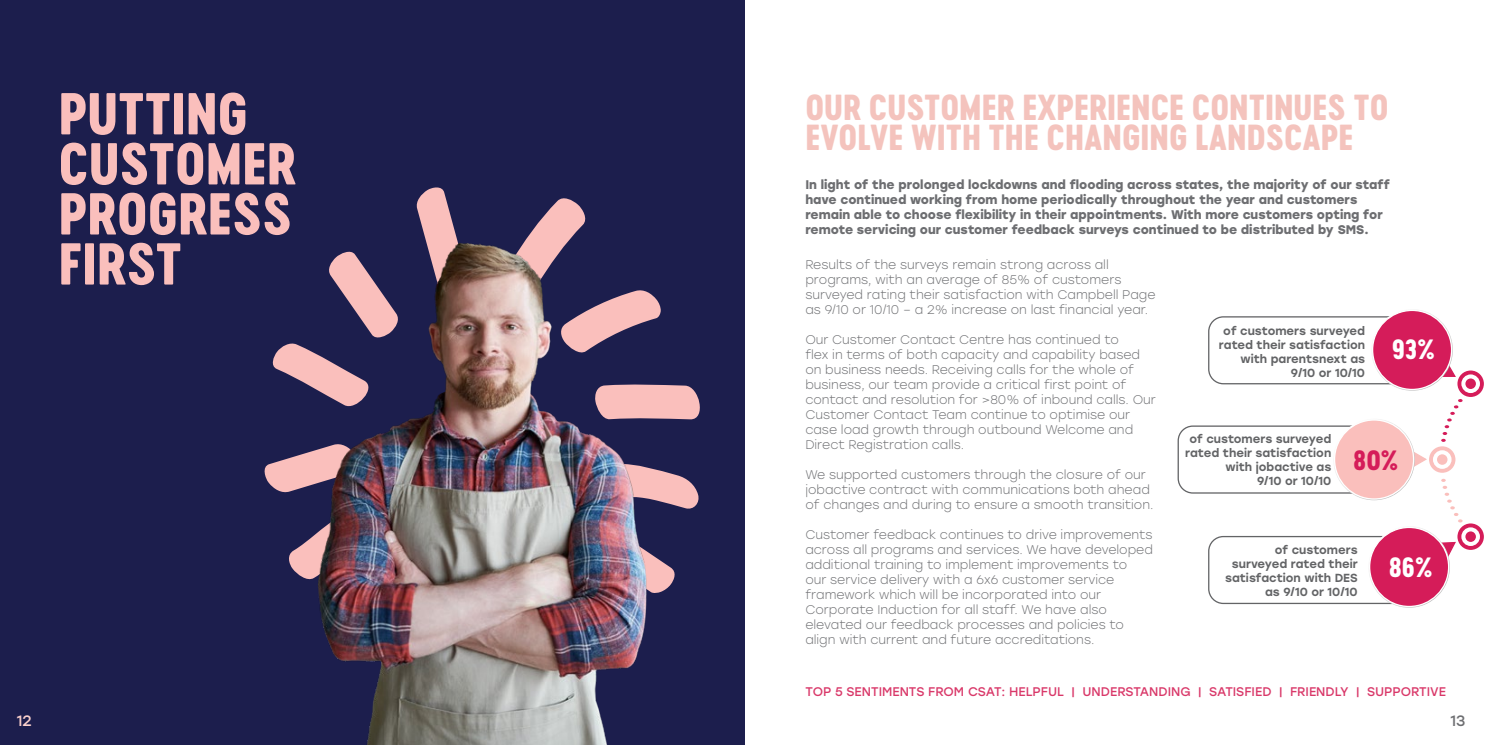
<style>
.page{position:relative;width:1489px;height:745px;background:#fff}
.page>*{position:absolute;margin:0;border:0;box-sizing:border-box;transform-origin:0 0}
.t1{font:55px/50px "Cervo Neue Extra Bold Neue";color:#fabfbc}
.t2{font:33.75px/30px "Cervo Neue Extra Bold Neue";color:#f4c3bd}
.t3{font:26px "Cervo Neue Extra Bold Neue";color:#fff}
.t4{font:26px "Cervo Neue Extra Bold Neue";color:#d51c59}
.t5{font:15px "Stolzl";color:#fbd1cd}
.t6{font:15px "Stolzl";color:#6d6e71}
.t7{font:300 12.5px/15px "Stolzl";color:#6d6e71}
.t8{font:700 12.5px/15px "Stolzl";color:#6d6e71}
.t9{font:12.5px "Stolzl";color:#d93869}
.t10{font:500 11.75px/14px "Stolzl";color:#636466;text-align:right}
</style>
<div class="page">
<div style="left:0;top:0;width:744px;height:744px;background:#1c1e4d"></div>
<svg style="left:530px;top:198px;width:131px;height:121px"></svg>
<svg style="left:654px;top:384px;width:46px;height:35px;background:#e2aeb0"></svg>
<svg style="left:654px;top:469px;width:45px;height:40px"></svg>
<svg style="left:264px;top:455px;width:36px;height:38px"></svg>
<svg style="left:272px;top:343px;width:28px;height:38px"></svg>
<svg style="left:416px;top:187px;width:40px;height:47px"></svg>
<svg style="left:289px;top:546px;width:11px;height:30px"></svg>
<svg style="left:654px;top:556px;width:21px;height:37px"></svg>
<img style="left:300px;top:234px;width:354px;height:510px">
<div style="left:1207px;top:316px;width:199px;height:68px;border:1px solid #636466;border-radius:15px"></div>
<div style="left:1177px;top:425px;width:198px;height:68px;border:1px solid #636466;border-radius:15px"></div>
<div style="left:1207px;top:535px;width:199px;height:68px;border:1px solid #636466;border-radius:15px"></div>
<svg style="left:1393px;top:343px;width:90px;height:232px"></svg>
<div style="left:1465px;top:531px;width:10px;height:10px;background:#d51c59;border-radius:50%"></div>
<div style="left:1436px;top:454px;width:11px;height:10px;background:#fabfbc;border-radius:50%"></div>
<div style="left:1465px;top:378px;width:10px;height:11px;background:#d51c59;border-radius:50%"></div>
<svg style="left:1368px;top:526px;width:81px;height:81px"></svg>
<div style="left:1369px;top:527px;width:79px;height:79px;background:#d51c59;border-radius:50%"></div>
<div style="left:1368px;top:526px;width:81px;height:80px;border:1px solid #fff;border-radius:50%"></div>
<svg style="left:1333px;top:418px;width:81px;height:82px"></svg>
<div style="left:1334px;top:419px;width:79px;height:79px;background:#fabfbc;border-radius:50%"></div>
<div style="left:1333px;top:419px;width:80px;height:80px;border:1px solid #fff;border-radius:50%"></div>
<svg style="left:1371px;top:309px;width:81px;height:81px"></svg>
<div style="left:1372px;top:310px;width:79px;height:79px;background:#d51c5a;border-radius:50%"></div>
<div style="left:1371px;top:309px;width:80px;height:81px;border:1px solid #fff;border-radius:50%"></div>
<h1 class="t1" style="left:58px;top:88px;width:239px">PUTTING<br>CUSTOMER<br>PROGRESS<br>FIRST</h1>
<p class="t5" style="left:17px;top:710px;width:16px">12</p>
<h2 class="t2" style="left:805px;top:92px;width:584px">OUR CUSTOMER EXPERIENCE CONTINUES TO<br>EVOLVE WITH THE CHANGING LANDSCAPE</h2>
<p class="t8" style="left:805px;top:176px;width:586px">In light of the prolonged lockdowns and flooding across states, the majority of our staff have continued working from home periodically throughout the year and customers remain able to choose flexibility in their appointments. With more customers opting for remote servicing our customer feedback surveys continued to be distributed by SMS.</p>
<p class="t7" style="left:805px;top:256px;width:352px">Results of the surveys remain strong across all programs, with an average of 85% of customers surveyed rating their satisfaction with Campbell Page as 9/10 or 10/10 – a 2% increase on last financial year.</p>
<p class="t7" style="left:805px;top:331px;width:352px">Our Customer Contact Centre has continued to<br>flex in terms of both capacity and capability based on business needs. Receiving calls for the whole of business, our team provide a critical first point of contact and resolution for &gt;80% of inbound calls. Our Customer Contact Team continue to optimise our case load growth through outbound Welcome and Direct Registration calls.</p>
<p class="t7" style="left:805px;top:466px;width:349px">We supported customers through the closure of our jobactive contract with communications both ahead of changes and during to ensure a smooth transition.</p>
<p class="t7" style="left:805px;top:526px;width:349px">Customer feedback continues to drive improvements across all programs and services. We have developed additional training to implement improvements to<br>our service delivery with a 6x6 customer service framework which will be incorporated into our Corporate Induction for all staff. We have also elevated our feedback processes and policies to align with current and future accreditations.</p>
<p class="t10" style="left:1218px;top:322px;width:148px">of customers surveyed rated their satisfaction with parentsnext as<br>9/10 or 10/10</p>
<h3 class="t3" style="left:1391px;top:331px;width:44px">93%</h3>
<p class="t10" style="left:1185px;top:431px;width:148px">of customers surveyed rated their satisfaction with jobactive as<br>9/10 or 10/10</p>
<h3 class="t4" style="left:1353px;top:441px;width:47px">80%</h3>
<p class="t10" style="left:1224px;top:541px;width:134px">of customers surveyed rated their satisfaction with DES as 9/10 or 10/10</p>
<h3 class="t3" style="left:1388px;top:548px;width:45px">86%</h3>
<p class="t9" style="left:805px;top:682px;width:642px">TOP 5 SENTIMENTS FROM CSAT: HELPFUL | UNDERSTANDING | SATISFIED | FRIENDLY | SUPPORTIVE</p>
<p class="t6" style="left:1450px;top:710px;width:16px">13</p>
</div>
